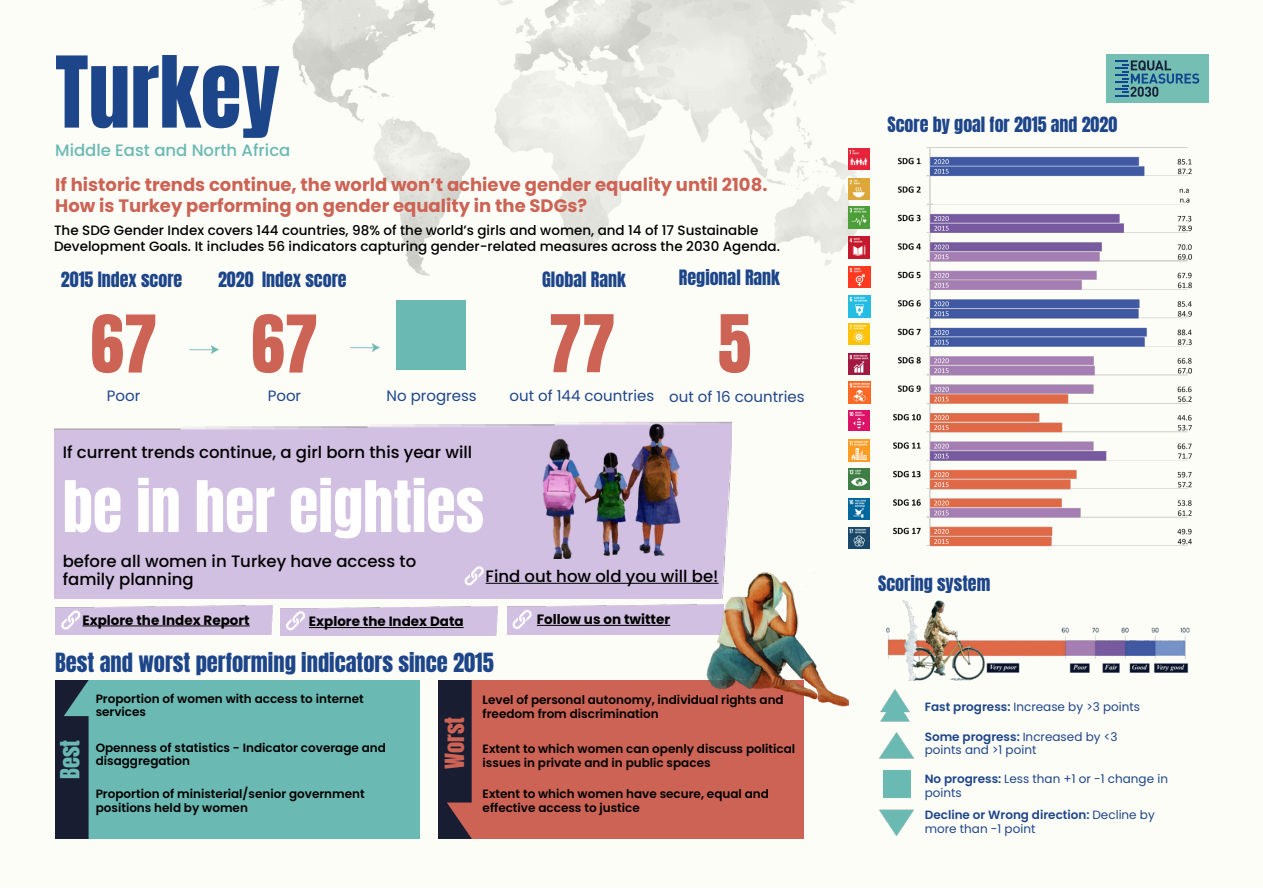
<style>
.page{position:relative;width:1263px;height:893px;background:#fff}
.page>*{position:absolute;margin:0;border:0;box-sizing:border-box;transform-origin:0 0}
.t1{font:84px "Anton";color:#1d458a}
.t2{font:67.5px "Anton";color:#cc6354}
.t3{font:60px "Anton";color:#fff}
.t4{font:22.5px "Anton";color:#1d458a}
.t5{font:22.5px "Anton";color:#cc6354}
.t6{font:22.5px "Anton";color:#6ab9b3}
.t7{font:700 18px/21.6px "Poppins";color:#cc6354}
.t8{font:18px "Anton";color:#1d458a}
.t9{font:500 16.5px/18px "Poppins";color:#000}
.t10{font:500 16.5px "Poppins";color:#6ab9b3}
.t11{font:15px "Poppins";color:#1d458a}
.t12{font:500 13.5px/16.2px "Poppins";color:#000}
.t13{font:700 13.5px "Poppins";color:#000}
.t14{font:600 12px/13.5px "Poppins";color:#000}
.t15{font:12px/13.5px "Poppins";color:#1d458a}
.t16{font:600 12px/13.5px "Poppins";color:#1d458a}
.s1{font-weight:600}
.s2{font-weight:400}
</style>
<div class="page">
<img style="left:55px;top:0;width:1133px;height:839px">
<div style="left:1106px;top:54px;width:103px;height:49px;background:#75beb3"></div>
<svg style="left:1115px;top:60px;width:84px;height:37px"></svg>
<img style="left:56px;top:680px;width:364px;height:159px">
<img style="left:878px;top:594px;width:312px;height:86px">
<img style="left:439px;top:680px;width:364px;height:159px">
<div style="left:54px;top:418px;width:678px;height:181px;background:#d2c0e3"></div>
<div style="left:397px;top:300px;width:69px;height:69px;background:#6ab9b3"></div>
<hr style="left:486px;top:583px;width:232px;height:1px;background:#000">
<img style="left:189px;top:335px;width:30px;height:29px">
<img style="left:350px;top:333px;width:30px;height:29px">
<img style="left:56px;top:605px;width:217px;height:30px">
<hr style="left:82px;top:626px;width:168px;height:1px;background:#000">
<svg style="left:61px;top:610px;width:19px;height:20px"></svg>
<img style="left:281px;top:606px;width:216px;height:29px">
<svg style="left:286px;top:611px;width:19px;height:19px"></svg>
<div style="left:507px;top:605px;width:186px;height:29px;background:#d2c0e3"></div>
<hr style="left:537px;top:625px;width:133px;height:1px;background:#000">
<svg style="left:512px;top:610px;width:20px;height:19px"></svg>
<img style="left:491px;top:419px;width:212px;height:140px">
<img style="left:693px;top:566px;width:155px;height:150px">
<img style="left:880px;top:809px;width:33px;height:26px">
<img style="left:878px;top:690px;width:34px;height:38px">
<img style="left:883px;top:770px;width:27px;height:28px">
<img style="left:879px;top:733px;width:34px;height:26px">
<hr style="left:309px;top:627px;width:155px;height:1px;background:#000">
<img style="left:887px;top:148px;width:306px;height:419px">
<svg style="left:464px;top:566px;width:20px;height:19px"></svg>
<img style="left:848px;top:148px;width:22px;height:22px">
<img style="left:848px;top:178px;width:22px;height:22px">
<img style="left:848px;top:207px;width:22px;height:21px">
<img style="left:848px;top:237px;width:22px;height:21px">
<img style="left:849px;top:266px;width:21px;height:22px">
<img style="left:849px;top:296px;width:21px;height:21px">
<img style="left:848px;top:323px;width:21px;height:21px">
<img style="left:848px;top:353px;width:22px;height:22px">
<img style="left:848px;top:381px;width:22px;height:22px">
<img style="left:848px;top:411px;width:22px;height:20px">
<img style="left:848px;top:439px;width:22px;height:22px">
<img style="left:848px;top:468px;width:21px;height:21px">
<img style="left:848px;top:498px;width:21px;height:21px">
<img style="left:848px;top:527px;width:21px;height:21px">
<h1 class="t1" style="left:55px;top:49px;width:227px">Turkey</h1>
<h3 class="t10" style="left:55px;top:141px;width:237px">Middle East and North Africa</h3>
<h3 class="t7" style="left:55px;top:174px;width:714px">If historic trends continue, the world won’t achieve gender equality until 2108.<br>How is Turkey performing on gender equality in the SDGs?</h3>
<p class="t12" style="left:54px;top:222px;width:727px">The SDG Gender Index covers 144 countries, 98% of the world’s girls and women, and 14 of 17 Sustainable<br>Development Goals. It includes 56 indicators capturing gender-related measures across the 2030 Agenda.</p>
<h3 class="t8" style="left:61px;top:270px;width:123px">2015 Index score</h3>
<h3 class="t8" style="left:218px;top:270px;width:130px">2020 Index score</h3>
<h3 class="t8" style="left:542px;top:270px;width:85px">Global Rank</h3>
<h3 class="t8" style="left:679px;top:268px;width:103px">Regional Rank</h3>
<h2 class="t2" style="left:90px;top:310px;width:68px">67</h2>
<h2 class="t2" style="left:251px;top:310px;width:68px">67</h2>
<h2 class="t2" style="left:549px;top:309px;width:68px">77</h2>
<h2 class="t2" style="left:718px;top:309px;width:35px">5</h2>
<p class="t11" style="left:107px;top:387px;width:35px">Poor</p>
<p class="t11" style="left:268px;top:387px;width:35px">Poor</p>
<p class="t11" style="left:387px;top:387px;width:92px">No progress</p>
<p class="t11" style="left:510px;top:387px;width:296px">out of 144 countries out of 16 countries</p>
<h3 class="t9" style="left:63px;top:443px;width:411px">If current trends continue, a girl born this year will</h3>
<h3 class="t3" style="left:63px;top:476px;width:423px">be in her eighties</h3>
<h3 class="t9" style="left:63px;top:552px;width:355px">before all women in Turkey have access to family planning</h3>
<h3 class="t9" style="left:486px;top:567px;width:234px">Find out how old you will be!</h3>
<p class="t13" style="left:82px;top:612px;width:169px">Explore the Index Report</p>
<p class="t13" style="left:537px;top:611px;width:135px">Follow us on twitter</p>
<p class="t13" style="left:309px;top:614px;width:156px">Explore the Index Data</p>
<h3 class="t4" style="left:55px;top:651px;width:440px">Best and worst performing indicators since 2015</h3>
<h3 class="t6" style="left:59px;top:779px;width:41px;rotate:-90deg">Best</h3>
<p class="t14" style="left:96px;top:692px;width:270px">Proportion of women with access to internet services</p>
<p class="t14" style="left:483px;top:693px;width:303px">Level of personal autonomy, individual rights and freedom from discrimination</p>
<p class="t14" style="left:96px;top:741px;width:292px">Openness of statistics - Indicator coverage and disaggregation</p>
<p class="t14" style="left:483px;top:742px;width:314px">Extent to which women can openly discuss political issues in private and in public spaces</p>
<p class="t14" style="left:96px;top:787px;width:271px">Proportion of ministerial/senior government positions held by women</p>
<p class="t14" style="left:483px;top:787px;width:288px">Extent to which women have secure, equal and effective access to justice</p>
<h3 class="t5" style="left:443px;top:769px;width:54px;rotate:-90deg">Worst</h3>
<h3 class="t8" style="left:887px;top:115px;width:231px">Score by goal for 2015 and 2020</h3>
<h3 class="t8" style="left:878px;top:575px;width:114px">Scoring system</h3>
<p class="t15" style="left:925px;top:700px;width:217px"><span class="s1">Fast progress:</span> Increase by &gt;3 points</p>
<p class="t15" style="left:925px;top:730px;width:194px"><span class="s1">Some progress:</span> Increased by &lt;3 points and &gt;1 point</p>
<p class="t15" style="left:925px;top:772px;width:245px"><span class="s1">No progress:</span> Less than +1 or -1 change in points</p>
<p class="t16" style="left:925px;top:808px;width:232px">Decline or Wrong direction: <span class="s2">Decline by more than -1 point</span></p>
</div>
